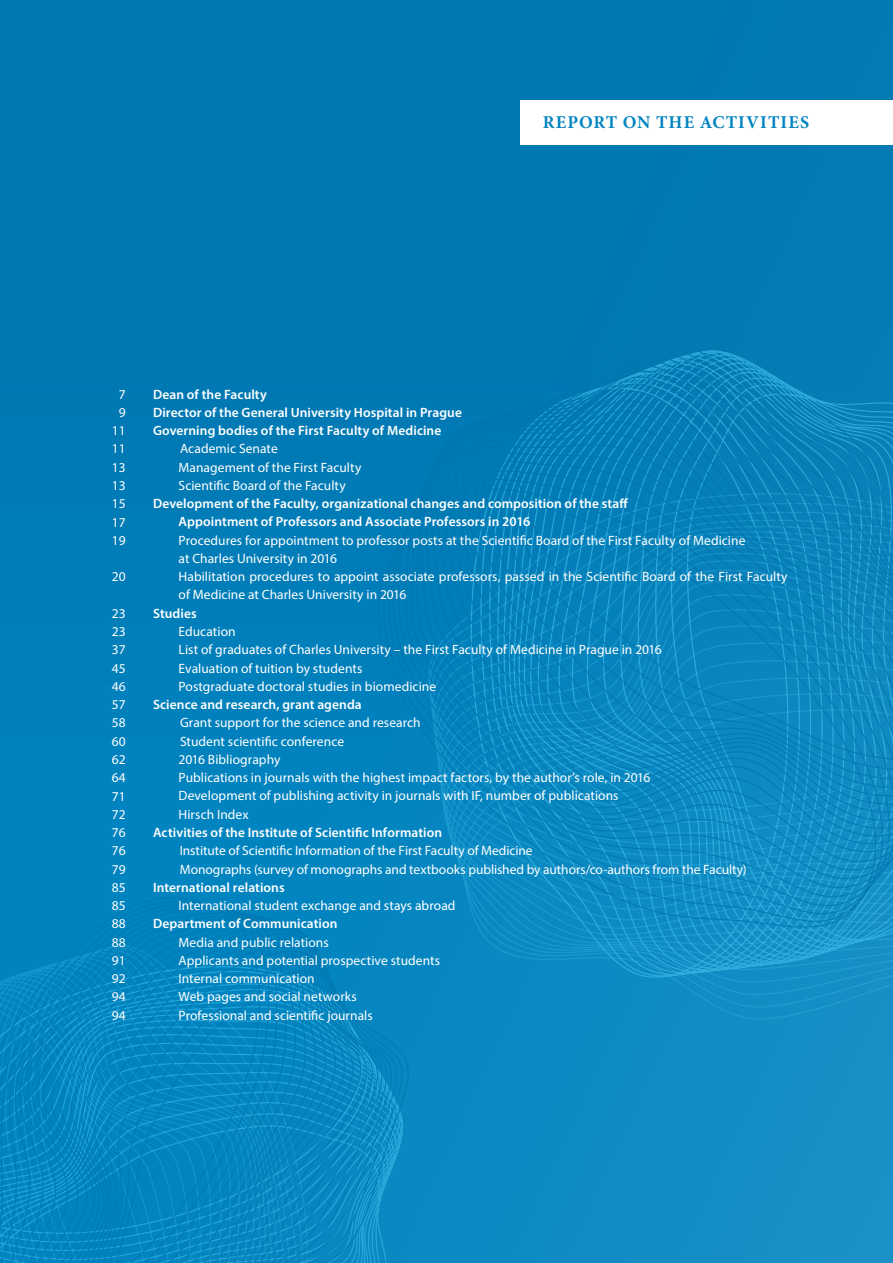
<style>
.page{position:relative;width:893px;height:1263px;background:#fff}
.page>*{position:absolute;margin:0;border:0;box-sizing:border-box;transform-origin:0 0}
.t1{font:700 18px "Minion Pro";letter-spacing:.06em;color:#0084c0}
.t2{font:13.5px/18.3px "Myriad Pro";color:#fff}
.t3{font:600 13.5px/18.3px "Myriad Pro";letter-spacing:.005em;color:#fff}
</style>
<div class="page">
<div style="left:0;top:0;width:893px;height:1263px;background:linear-gradient(to right,#0081bf,#1990c5)"></div>
<div style="left:0;top:0;width:893px;height:837px;background:#0078b2"></div>
<div style="left:422px;top:942px;width:471px;height:81px;background:#0f8bc3"></div>
<svg style="left:460px;top:942px;width:433px;height:41px;background:#1490c7"></svg>
<svg style="left:343px;top:350px;width:550px;height:592px"></svg>
<svg style="left:0;top:876px;width:413px;height:387px;background:#0687c1"></svg>
<div style="left:520px;top:100px;width:373px;height:44px;background:#fff"></div>
<h1 class="t1" style="left:543px;top:110px;width:14px">REPORT</h1>
<h1 class="t1" style="left:623px;top:110px;width:47px">ON THE</h1>
<h1 class="t1" style="left:700px;top:110px;width:111px">ACTIVITIES</h1>
<p class="t2" style="left:112px;top:385px;width:15px;text-align:center">7<br>9<br>11<br>11<br>13<br>13<br>15<br>17<br>19</p>
<p class="t2" style="left:112px;top:567px;width:15px">20</p>
<p class="t2" style="left:112px;top:604px;width:15px;text-align:justify">23<br>23<br>37<br>45<br>46<br>57<br>58<br>60<br>62<br>64<br>71<br>72<br>76<br>76<br>79<br>85<br>85<br>88<br>88<br>91<br>92<br>94<br>94</p>
<p class="t3" style="left:153px;top:384px;width:310px">Dean of the Faculty<br>Director of the General University Hospital in Prague<br>Governing bodies of the First Faculty of Medicine</p>
<p class="t2" style="left:179px;top:439px;width:184px">Academic Senate<br>Management of the First Faculty<br>Scientific Board of the Faculty</p>
<p class="t3" style="left:179px;top:494px;width:451px;text-indent:-26px">Development of the Faculty, organizational changes and composition of the staff<br>Appointment of Professors and Associate Professors in 2016</p>
<p class="t2" style="left:179px;top:531px;width:611px">Procedures for appointment to professor posts at the Scientific Board of the First Faculty of Medicine<br>at Charles University in 2016<br>Habilitation procedures to appoint associate professors, passed in the Scientific Board of the First Faculty of Medicine at Charles University in 2016</p>
<p class="t3" style="left:153px;top:604px;width:45px">Studies</p>
<p class="t2" style="left:179px;top:622px;width:485px">Education<br>List of graduates of Charles University – the First Faculty of Medicine in Prague in 2016<br>Evaluation of tuition by students<br>Postgraduate doctoral studies in biomedicine</p>
<p class="t3" style="left:153px;top:695px;width:210px">Science and research, grant agenda</p>
<p class="t2" style="left:179px;top:713px;width:473px">Grant support for the science and research<br>Student scientific conference<br>2016 Bibliography<br>Publications in journals with the highest impact factors, by the author’s role, in 2016<br>Development of publishing activity in journals with IF, number of publications Hirsch Index</p>
<p class="t3" style="left:153px;top:823px;width:291px">Activities of the Institute of Scientific Information</p>
<p class="t2" style="left:180px;top:841px;width:568px">Institute of Scientific Information of the First Faculty of Medicine<br>Monographs (survey of monographs and textbooks published by authors/co-authors from the Faculty)</p>
<p class="t3" style="left:153px;top:878px;width:133px">International relations</p>
<p class="t2" style="left:179px;top:896px;width:278px">International student exchange and stays abroad</p>
<p class="t3" style="left:153px;top:914px;width:186px">Department of Communication</p>
<p class="t2" style="left:179px;top:933px;width:263px">Media and public relations<br>Applicants and potential prospective students Internal communication<br>Web pages and social networks<br>Professional and scientific journals</p>
</div>
